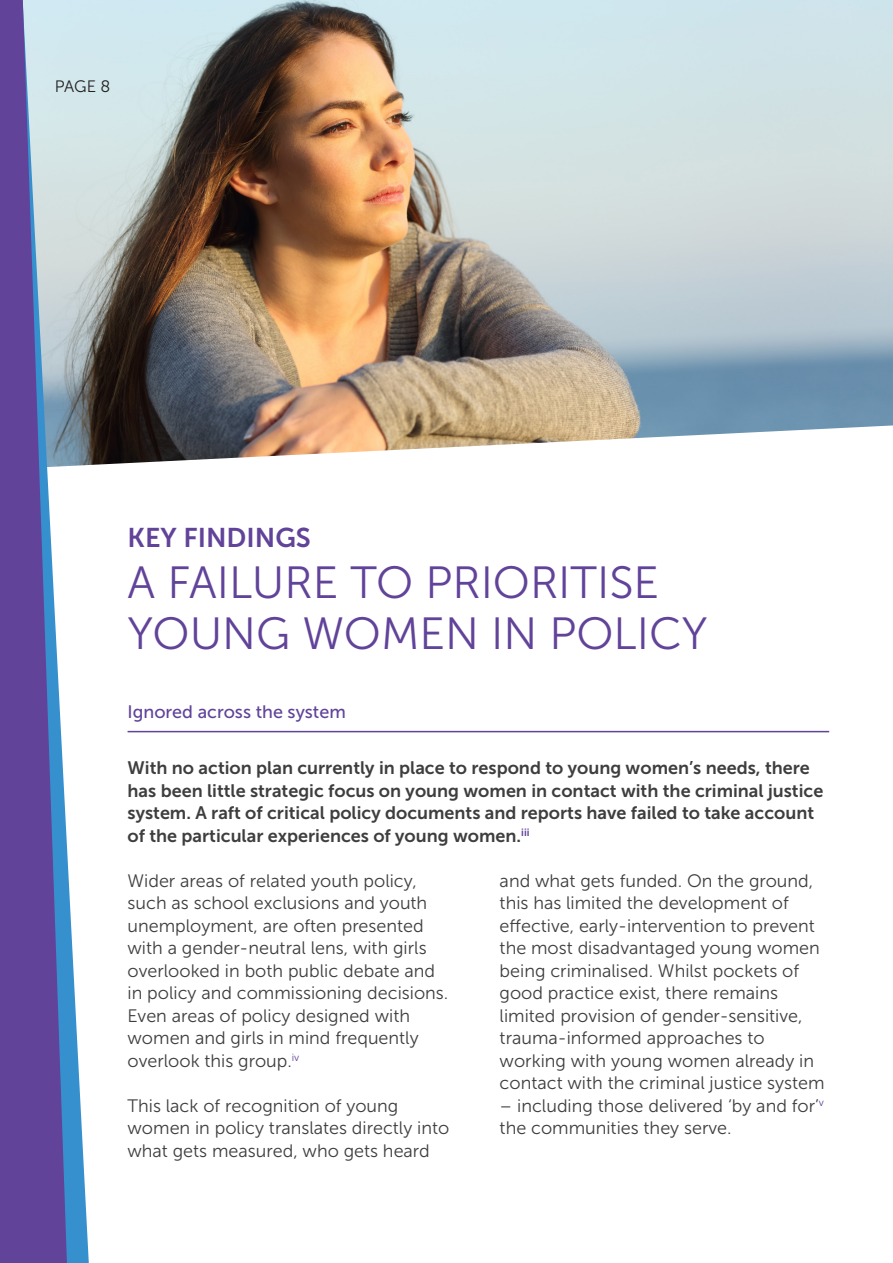
<style>
.page{position:relative;width:893px;height:1263px;background:#fff}
.page>*{position:absolute;margin:0;border:0;box-sizing:border-box;transform-origin:0 0}
.Heading_1{font:45px/51px "Museo Sans 300";color:#61439a}
.Heading_1-2{font:27px "Museo Sans 700";color:#61439a}
.Body_text{font:18px/22.5px "Museo Sans 300";color:#3e3e3f}
.intro_paragraph{font:18px/22.5px "Museo Sans 700";color:#3e3e3f}
.Section_Header{font:18px "Museo Sans 500";color:#61439a}
.t1{font:16.5px "Museo Sans 300";color:#231f20}
</style>
<div class="page">
<img style="left:91px;top:0;width:802px;height:465px">
<svg style="left:69px;top:0;width:22px;height:1263px"></svg>
<svg style="left:0;top:0;width:69px;height:1263px;background:#756eb0"></svg>
<hr style="left:128px;top:731px;width:701px;height:1px;background:#61439a">
<p class="t1" style="left:55px;top:78px;width:57px">PAGE 8</p>
<p class="Heading_1-2" style="left:128px;top:522px;width:185px">KEY FINDINGS</p>
<p class="Heading_1" style="left:128px;top:557px;width:582px">A FAILURE TO PRIORITISE<br>YOUNG WOMEN IN POLICY</p>
<p class="Section_Header" style="left:128px;top:702px;width:220px">Ignored across the system</p>
<p class="intro_paragraph" style="left:128px;top:757px;width:697px">With no action plan currently in place to respond to young women’s needs, there has been little strategic focus on young women in contact with the criminal justice system. A raft of critical policy documents and reports have failed to take account of the particular experiences of young women.<sup>iii</sup></p>
<p class="Body_text" style="left:128px;top:869px;width:322px">Wider areas of related youth policy, such as school exclusions and youth unemployment, are often presented with a gender-neutral lens, with girls overlooked in both public debate and in policy and commissioning decisions.<br>Even areas of policy designed with women and girls in mind frequently overlook this group.<sup>iv</sup></p>
<p class="Body_text" style="left:128px;top:1094px;width:323px">This lack of recognition of young women in policy translates directly into what gets measured, who gets heard</p>
<p class="Body_text" style="left:500px;top:869px;width:327px">and what gets funded. On the ground, this has limited the development of effective, early-intervention to prevent the most disadvantaged young women being criminalised. Whilst pockets of good practice exist, there remains limited provision of gender-sensitive, trauma-informed approaches to working with young women already in contact with the criminal justice system</p>
<p class="Body_text" style="left:500px;top:1094px;width:326px">– including those delivered ‘by and for’<sup>v </sup>the communities they serve.</p>
</div>
